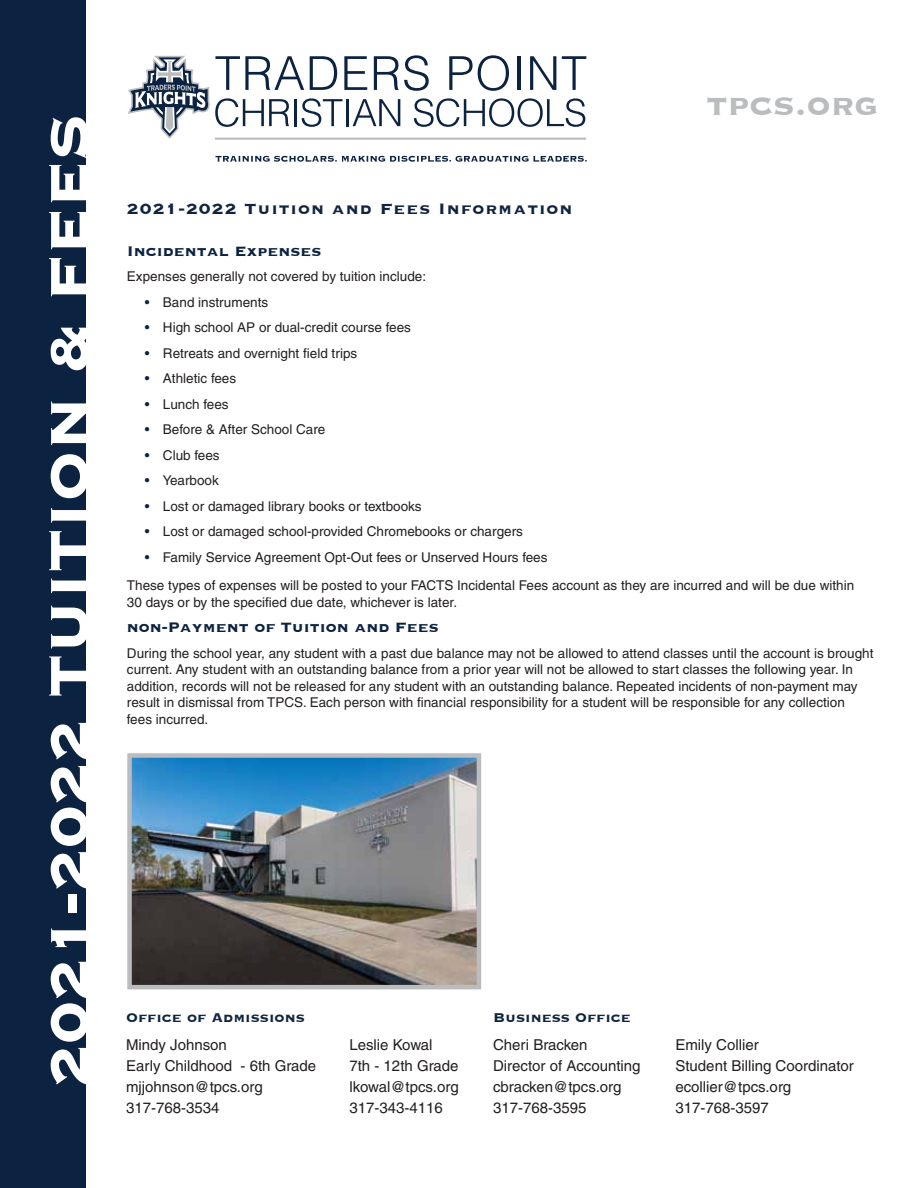
<style>
.page{position:relative;width:918px;height:1188px;background:#fff}
.page>*{position:absolute;margin:0;border:0;box-sizing:border-box;transform-origin:0 0}
.t1{font:700 70.5px "Copperplate";color:#fff}
.t2{font:700 39px "Copperplate";color:#babcbe}
.t3{font:700 19.5px "Copperplate";letter-spacing:.05em;color:#0f243e}
.t4{font:700 18px "Copperplate";color:#0c2241}
.t5{font:700 16.5px "Copperplate";color:#0f243e}
.t6{font:15px/21px "Helvetica";color:#231f20}
.t7{font:13.5px/16.5px "Helvetica";color:#231f20}
.s1{color:#0c2241}
</style>
<div class="page">
<div style="left:0;top:0;width:86px;height:1188px;background:#0c2241"></div>
<hr style="left:215px;top:138px;width:371px;height:2px;background:#babcbe">
<svg style="left:128px;top:55px;width:458px;height:84px"></svg>
<svg style="left:216px;top:156px;width:371px;height:6px"></svg>
<img style="left:132px;top:758px;width:344px;height:226px">
<div style="left:127px;top:753px;width:354px;height:236px;border:4px solid #babcbe"></div>
<h1 class="t1" style="left:23px;top:1087px;width:975px;rotate:-90deg">2021-2022 TUITION &amp; FEES</h1>
<h2 class="t2" style="left:706px;top:79px;width:174px">tpcs.org</h2>
<h3 class="t3" style="left:127px;top:196px;width:447px">2021-2022 Tuition and Fees Information</h3>
<h3 class="t4" style="left:127px;top:239px;width:196px">Incidental Expenses</h3>
<p class="t7" style="left:127px;top:268px;width:301px">Expenses generally not covered by tuition include:</p>
<p class="t7" style="left:145px;top:294px;width:125px"><span class="s1">•</span> Band instruments</p>
<p class="t7" style="left:145px;top:319px;width:267px"><span class="s1">•</span> High school AP or dual-credit course fees</p>
<p class="t7" style="left:145px;top:345px;width:214px"><span class="s1">•</span> Retreats and overnight field trips</p>
<p class="t7" style="left:145px;top:370px;width:93px"><span class="s1">•</span> Athletic fees</p>
<p class="t7" style="left:145px;top:396px;width:85px"><span class="s1">•</span> Lunch fees</p>
<p class="t7" style="left:145px;top:421px;width:182px"><span class="s1">•</span> Before &amp; After School Care</p>
<p class="t7" style="left:145px;top:447px;width:76px"><span class="s1">•</span> Club fees</p>
<p class="t7" style="left:145px;top:472px;width:75px"><span class="s1">•</span> Yearbook</p>
<p class="t7" style="left:145px;top:498px;width:278px"><span class="s1">•</span> Lost or damaged library books or textbooks</p>
<p class="t7" style="left:145px;top:523px;width:379px"><span class="s1">•</span> Lost or damaged school-provided Chromebooks or chargers</p>
<p class="t7" style="left:127px;top:543px;width:729px;line-height:28.5px;text-indent:18px"><span class="s1">•</span> Family Service Agreement Opt-Out fees or Unserved Hours fees<br>These types of expenses will be posted to your FACTS Incidental Fees account as they are incurred and will be due within</p>
<p class="t7" style="left:127px;top:594px;width:332px">30 days or by the specified due date, whichever is later.</p>
<h3 class="t4" style="left:127px;top:616px;width:314px">non-Payment of Tuition and Fees</h3>
<p class="t7" style="left:127px;top:645px;width:748px">During the school year, any student with a past due balance may not be allowed to attend classes until the account is brought current. Any student with an outstanding balance from a prior year will not be allowed to start classes the following year. In addition, records will not be released for any student with an outstanding balance. Repeated incidents of non-payment may result in dismissal from TPCS. Each person with financial responsibility for a student will be responsible for any collection<br>fees incurred.</p>
<p class="t5" style="left:126px;top:1006px;width:180px">Office of Admissions</p>
<p class="t6" style="left:126px;top:1034px;width:192px">Mindy Johnson<br>Early Childhood - 6th Grade mjjohnson@tpcs.org<br>317-768-3534</p>
<p class="t6" style="left:349px;top:1034px;width:111px">Leslie Kowal<br>7th - 12th Grade lkowal@tpcs.org<br>317-343-4116</p>
<p class="t5" style="left:493px;top:1006px;width:139px">Business Office</p>
<p class="t6" style="left:493px;top:1034px;width:149px">Cheri Bracken<br>Director of Accounting cbracken@tpcs.org<br>317-768-3595</p>
<p class="t6" style="left:675px;top:1034px;width:180px">Emily Collier<br>Student Billing Coordinator ecollier@tpcs.org<br>317-768-3597</p>
</div>
